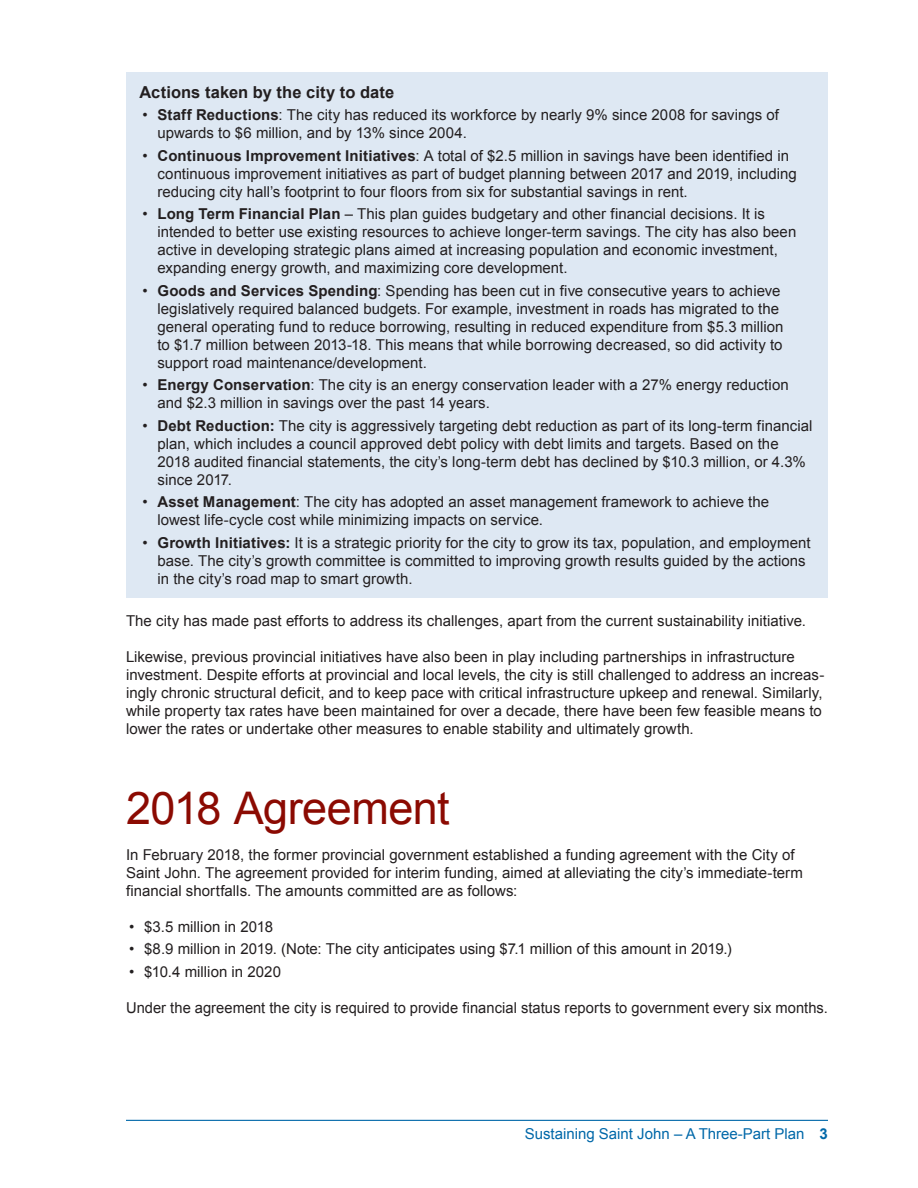
<style>
.page{position:relative;width:918px;height:1188px;background:#fff}
.page>*{position:absolute;margin:0;border:0;box-sizing:border-box;transform-origin:0 0}
.Heading_1{font:45px "Arial";letter-spacing:-.01em;color:#8b0a02}
.Heading_3{font:700 16.5px "Arial";letter-spacing:.005em;color:#231f20}
.text{font:15px/18px "Arial";color:#231f20}
.t1{font:15px "Arial";color:#0068a9}
.s1{font-weight:700}
</style>
<div class="page">
<hr style="left:126px;top:1120px;width:702px;height:1px;background:#0068a9">
<div style="left:126px;top:72px;width:702px;height:525px;background:#dee8f3"></div>
<h3 class="Heading_3" style="left:140px;top:81px;width:256px">Actions taken by the city to date</h3>
<p class="text" style="left:158px;top:106px;width:623px;text-indent:-15px">• <span class="s1">Staff Reductions</span>: The city has reduced its workforce by nearly 9% since 2008 for savings of upwards to $6 million, and by 13% since 2004.</p>
<p class="text" style="left:158px;top:146px;width:641px;text-indent:-15px">• <span class="s1">Continuous Improvement Initiatives</span>: A total of $2.5 million in savings have been identified in continuous improvement initiatives as part of budget planning between 2017 and 2019, including reducing city hall’s footprint to four floors from six for substantial savings in rent.</p>
<p class="text" style="left:158px;top:205px;width:640px;text-indent:-15px">• <span class="s1">Long Term Financial Plan</span> – This plan guides budgetary and other financial decisions. It is intended to better use existing resources to achieve longer-term savings. The city has also been active in developing strategic plans aimed at increasing population and economic investment, expanding energy growth, and maximizing core development.</p>
<p class="text" style="left:158px;top:281px;width:628px;text-indent:-15px">• <span class="s1">Goods and Services Spending</span>: Spending has been cut in five consecutive years to achieve legislatively required balanced budgets. For example, investment in roads has migrated to the general operating fund to reduce borrowing, resulting in reduced expenditure from $5.3 million to $1.7 million between 2013-18. This means that while borrowing decreased, so did activity to support road maintenance/development.</p>
<p class="text" style="left:158px;top:376px;width:633px;text-indent:-15px">• <span class="s1">Energy Conservation</span>: The city is an energy conservation leader with a 27% energy reduction and $2.3 million in savings over the past 14 years.</p>
<p class="text" style="left:158px;top:416px;width:657px;text-indent:-15px">• <span class="s1">Debt Reduction:</span> The city is aggressively targeting debt reduction as part of its long-term financial plan, which includes a council approved debt policy with debt limits and targets. Based on the 2018 audited financial statements, the city’s long-term debt has declined by $10.3 million, or 4.3% since 2017.</p>
<p class="text" style="left:158px;top:493px;width:613px;text-indent:-15px">• <span class="s1">Asset Management</span>: The city has adopted an asset management framework to achieve the lowest life-cycle cost while minimizing impacts on service.</p>
<p class="text" style="left:158px;top:533px;width:655px;text-indent:-15px">• <span class="s1">Growth Initiatives:</span> It is a strategic priority for the city to grow its tax, population, and employment base. The city’s growth committee is committed to improving growth results guided by the actions in the city’s road map to smart growth.</p>
<p class="text" style="left:126px;top:612px;width:682px">The city has made past efforts to address its challenges, apart from the current sustainability initiative.</p>
<p class="text" style="left:126px;top:648px;width:700px">Likewise, previous provincial initiatives have also been in play including partnerships in infrastructure investment. Despite efforts at provincial and local levels, the city is still challenged to address an increas&shy;ingly chronic structural deficit, and to keep pace with critical infrastructure upkeep and renewal. Similarly, while property tax rates have been maintained for over a decade, there have been few feasible means to lower the rates or undertake other measures to enable stability and ultimately growth.</p>
<h1 class="Heading_1" style="left:126px;top:779px;width:325px">2018 Agreement</h1>
<p class="text" style="left:126px;top:846px;width:678px">In February 2018, the former provincial government established a funding agreement with the City of<br>Saint John. The agreement provided for interim funding, aimed at alleviating the city’s immediate-term financial shortfalls. The amounts committed are as follows:</p>
<p class="text" style="left:129px;top:918px;width:146px">• $3.5 million in 2018</p>
<p class="text" style="left:129px;top:940px;width:604px">• $8.9 million in 2019. (Note: The city anticipates using $7.1 million of this amount in 2019.)</p>
<p class="text" style="left:129px;top:963px;width:154px">• $10.4 million in 2020</p>
<p class="text" style="left:126px;top:999px;width:704px">Under the agreement the city is required to provide financial status reports to government every six months.</p>
<p class="t1" style="left:525px;top:1124px;width:305px">Sustaining Saint John – A Three-Part Plan <span class="s1">3</span></p>
</div>
